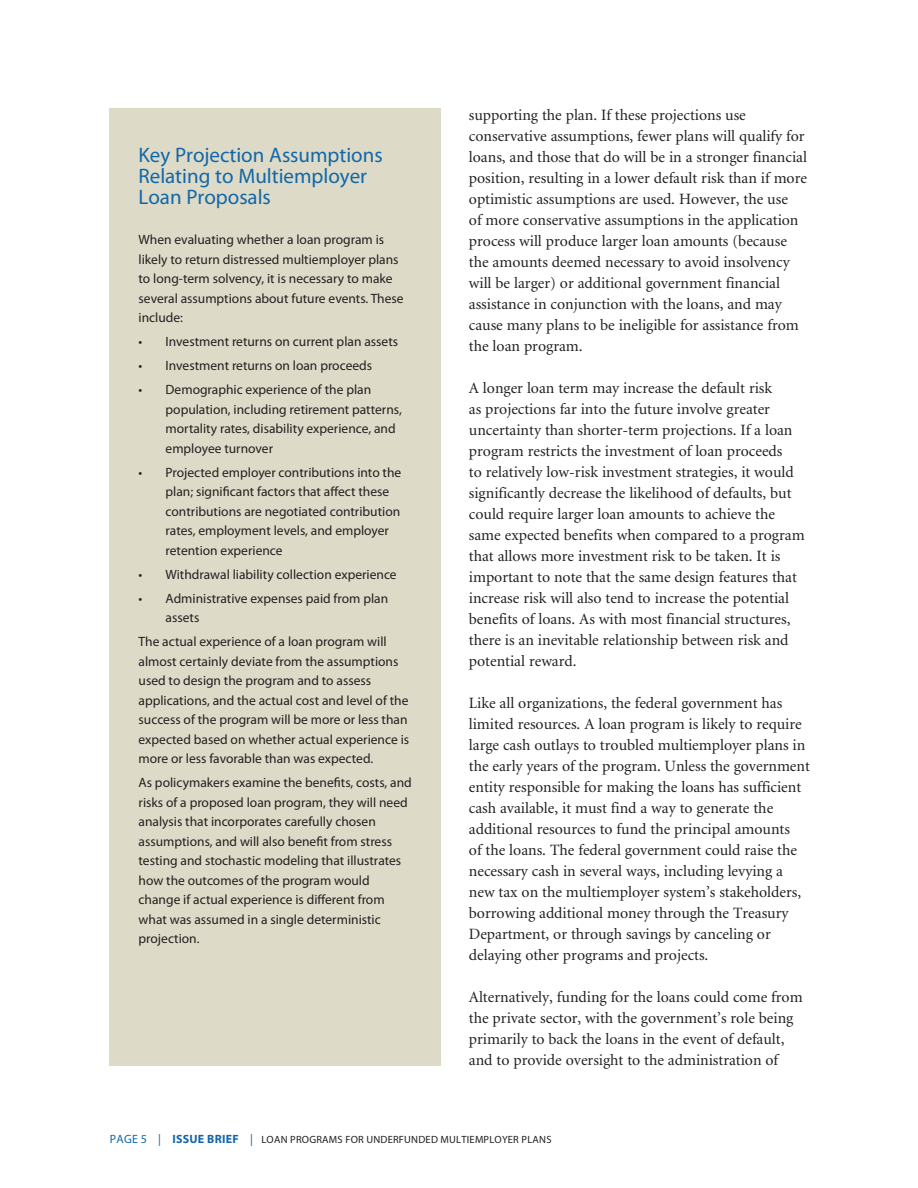
<style>
.page{position:relative;width:918px;height:1188px;background:#fff}
.page>*{position:absolute;margin:0;border:0;box-sizing:border-box;transform-origin:0 0}
.main_head{font:21px/21px "Myriad Pro";color:#1367a8}
.text{font:15.75px/21px "Minion";color:#231f20}
.key_points{font:13.5px/19.5px "Myriad Pro";color:#231f20}
.t1{font:10.5px "Myriad Pro";letter-spacing:.02em;color:#231f20}
.s1{font-size:12px;color:#1367a8}
.s2{font-weight:700;font-size:12px;color:#1367a8}
</style>
<div class="page">
<div style="left:110px;top:108px;width:331px;height:958px;background:#dddbc8"></div>
<p class="main_head" style="left:139px;top:144px;width:246px">Key Projection Assumptions<br>Relating to Multiemployer<br>Loan Proposals</p>
<p class="key_points" style="left:139px;top:230px;width:267px">When evaluating whether a loan program is likely to return distressed multiemployer plans to long-term solvency, it is necessary to make several assumptions about future events. These include:</p>
<p class="key_points" style="left:139px;top:332px;width:261px">• Investment returns on current plan assets</p>
<p class="key_points" style="left:139px;top:356px;width:235px">• Investment returns on loan proceeds</p>
<p class="key_points" style="left:166px;top:380px;width:238px;text-indent:-27px">• Demographic experience of the plan population, including retirement patterns, mortality rates, disability experience, and employee turnover</p>
<p class="key_points" style="left:166px;top:462px;width:237px;text-indent:-27px">• Projected employer contributions into the plan; significant factors that affect these contributions are negotiated contribution rates, employment levels, and employer retention experience</p>
<p class="key_points" style="left:139px;top:564px;width:260px">• Withdrawal liability collection experience</p>
<p class="key_points" style="left:166px;top:588px;width:224px;text-indent:-27px">• Administrative expenses paid from plan assets</p>
<p class="key_points" style="left:139px;top:632px;width:272px">The actual experience of a loan program will almost certainly deviate from the assumptions used to design the program and to assess applications, and the actual cost and level of the success of the program will be more or less than expected based on whether actual experience is more or less favorable than was expected.</p>
<p class="key_points" style="left:139px;top:773px;width:275px">As policymakers examine the benefits, costs, and risks of a proposed loan program, they will need analysis that incorporates carefully chosen assumptions, and will also benefit from stress testing and stochastic modeling that illustrates how the outcomes of the program would change if actual experience is different from what was assumed in a single deterministic projection.</p>
<p class="text" style="left:469px;top:105px;width:340px">supporting the plan. If these projections use conservative assumptions, fewer plans will qualify for loans, and those that do will be in a stronger financial position, resulting in a lower default risk than if more optimistic assumptions are used. However, the use<br>of more conservative assumptions in the application process will produce larger loan amounts (because the amounts deemed necessary to avoid insolvency will be larger) or additional government financial assistance in conjunction with the loans, and may cause many plans to be ineligible for assistance from the loan program.</p>
<p class="text" style="left:469px;top:378px;width:337px">A longer loan term may increase the default risk<br>as projections far into the future involve greater uncertainty than shorter-term projections. If a loan program restricts the investment of loan proceeds<br>to relatively low-risk investment strategies, it would significantly decrease the likelihood of defaults, but could require larger loan amounts to achieve the same expected benefits when compared to a program that allows more investment risk to be taken. It is important to note that the same design features that increase risk will also tend to increase the potential benefits of loans. As with most financial structures, there is an inevitable relationship between risk and potential reward.</p>
<p class="text" style="left:469px;top:693px;width:343px">Like all organizations, the federal government has limited resources. A loan program is likely to require large cash outlays to troubled multiemployer plans in the early years of the program. Unless the government entity responsible for making the loans has sufficient cash available, it must find a way to generate the additional resources to fund the principal amounts<br>of the loans. The federal government could raise the necessary cash in several ways, including levying a new tax on the multiemployer system’s stakeholders, borrowing additional money through the Treasury Department, or through savings by canceling or delaying other programs and projects.</p>
<p class="text" style="left:469px;top:987px;width:335px">Alternatively, funding for the loans could come from the private sector, with the government’s role being primarily to back the loans in the event of default, and to provide oversight to the administration of</p>
<p class="t1" style="left:110px;top:1133px;width:443px"><span class="s1">PAGE 5 |</span> <span class="s2">ISSUE BRIEF</span> <span class="s1">|</span> LOAN PROGRAMS FOR UNDERFUNDED MULTIEMPLOYER PLANS</p>
</div>
